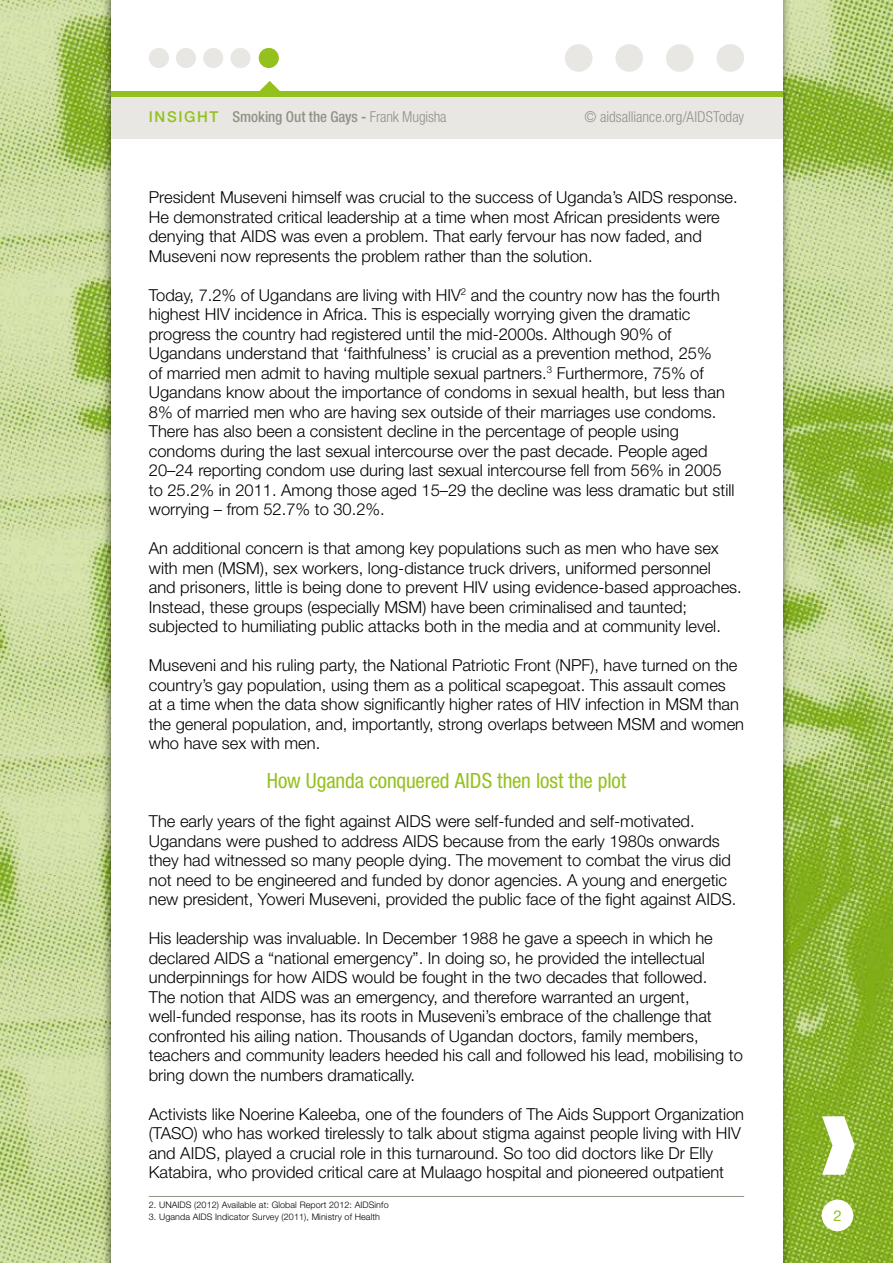
<style>
.page{position:relative;width:893px;height:1263px;background:#fff}
.page>*{position:absolute;margin:0;border:0;box-sizing:border-box;transform-origin:0 0}
.t1{font:condensed 21px "Helvetica Neue LT Pro";letter-spacing:-.01em;color:#95c11f}
.t2{font:300 16.5px/19.5px "Helvetica Neue LT Pro";color:#000}
.t3{font:500 condensed 15px "Helvetica Neue LT Pro";letter-spacing:-.005em;color:#939285}
.t4{font:300 condensed 15px "Helvetica Neue LT Pro";color:#939285}
.t5{font:15px "Helvetica Neue LT Pro";color:#95c11f}
.t6{font:300 9px "Helvetica Neue LT Pro";letter-spacing:.01em;color:#000}
.s1{font-stretch:normal;color:#95c11f}
.s2{font-weight:300}
</style>
<div class="page">
<img style="left:0;top:0;width:893px;height:1263px">
<div style="left:101px;top:0;width:691px;height:1263px;background:#000;opacity:.6"></div>
<div style="left:111px;top:0;width:671px;height:1263px;background:#fff"></div>
<div style="left:111px;top:97px;width:671px;height:41px;background:#e8e7e4"></div>
<div style="left:111px;top:92px;width:671px;height:5px;background:#95c11f"></div>
<div style="left:565px;top:44px;width:27px;height:28px;background:#e8e7e4;border-radius:50%"></div>
<div style="left:149px;top:48px;width:20px;height:20px;background:#e8e7e4;border-radius:50%"></div>
<div style="left:176px;top:48px;width:20px;height:20px;background:#e8e7e4;border-radius:50%"></div>
<div style="left:203px;top:48px;width:20px;height:20px;background:#e8e7e4;border-radius:50%"></div>
<div style="left:230px;top:48px;width:21px;height:20px;background:#e8e7e4;border-radius:50%"></div>
<div style="left:259px;top:48px;width:20px;height:20px;background:#95c11f;border-radius:50%"></div>
<svg style="left:259px;top:81px;width:22px;height:11px"></svg>
<svg style="left:822px;top:1116px;width:33px;height:59px"></svg>
<div style="left:822px;top:1199px;width:31px;height:32px;background:#fff;border-radius:50%"></div>
<div style="left:615px;top:44px;width:28px;height:28px;background:#e8e7e4;border-radius:50%"></div>
<div style="left:666px;top:44px;width:28px;height:28px;background:#e8e7e4;border-radius:50%"></div>
<div style="left:716px;top:44px;width:28px;height:28px;background:#e8e7e4;border-radius:50%"></div>
<hr style="left:149px;top:1196px;width:595px;height:1px;background:#939285">
<p class="t3" style="left:149px;top:107px;width:299px"><span class="s1">INSIGHT</span> Smoking Out the Gays - <span class="s2">Frank Mugisha</span></p>
<p class="t4" style="left:585px;top:108px;width:161px">© aidsalliance.org/AIDSToday</p>
<p class="t2" style="left:149px;top:187px;width:590px">President Museveni himself was crucial to the success of Uganda’s AIDS response.<br>He demonstrated critical leadership at a time when most African presidents were denying that AIDS was even a problem. That early fervour has now faded, and Museveni now represents the problem rather than the solution.</p>
<p class="t2" style="left:149px;top:285px;width:587px">Today, 7.2% of Ugandans are living with HIV<sup>2</sup> and the country now has the fourth highest HIV incidence in Africa. This is especially worrying given the dramatic progress the country had registered until the mid-2000s. Although 90% of Ugandans understand that ‘faithfulness’ is crucial as a prevention method, 25%<br>of married men admit to having multiple sexual partners.<sup>3</sup> Furthermore, 75% of Ugandans know about the importance of condoms in sexual health, but less than 8% of married men who are having sex outside of their marriages use condoms.<br>There has also been a consistent decline in the percentage of people using condoms during the last sexual intercourse over the past decade. People aged 20–24 reporting condom use during last sexual intercourse fell from 56% in 2005 to 25.2% in 2011. Among those aged 15–29 the decline was less dramatic but still worrying – from 52.7% to 30.2%.</p>
<p class="t2" style="left:149px;top:538px;width:594px">An additional concern is that among key populations such as men who have sex with men (MSM), sex workers, long-distance truck drivers, uniformed personnel and prisoners, little is being done to prevent HIV using evidence-based approaches.<br>Instead, these groups (especially MSM) have been criminalised and taunted; subjected to humiliating public attacks both in the media and at community level.</p>
<p class="t2" style="left:149px;top:655px;width:597px">Museveni and his ruling party, the National Patriotic Front (NPF), have turned on the country’s gay population, using them as a political scapegoat. This assault comes<br>at a time when the data show significantly higher rates of HIV infection in MSM than the general population, and, importantly, strong overlaps between MSM and women who have sex with men.</p>
<p class="t1" style="left:267px;top:769px;width:361px">How Uganda conquered AIDS then lost the plot</p>
<p class="t2" style="left:149px;top:811px;width:589px">The early years of the fight against AIDS were self-funded and self-motivated.<br>Ugandans were pushed to address AIDS because from the early 1980s onwards they had witnessed so many people dying. The movement to combat the virus did not need to be engineered and funded by donor agencies. A young and energetic new president, Yoweri Museveni, provided the public face of the fight against AIDS.</p>
<p class="t2" style="left:149px;top:928px;width:596px">His leadership was invaluable. In December 1988 he gave a speech in which he declared AIDS a “national emergency”. In doing so, he provided the intellectual underpinnings for how AIDS would be fought in the two decades that followed.<br>The notion that AIDS was an emergency, and therefore warranted an urgent, well-funded response, has its roots in Museveni’s embrace of the challenge that confronted his ailing nation. Thousands of Ugandan doctors, family members, teachers and community leaders heeded his call and followed his lead, mobilising to bring down the numbers dramatically.</p>
<p class="t2" style="left:149px;top:1104px;width:597px">Activists like Noerine Kaleeba, one of the founders of The Aids Support Organization (TASO) who has worked tirelessly to talk about stigma against people living with HIV and AIDS, played a crucial role in this turnaround. So too did doctors like Dr Elly Katabira, who provided critical care at Mulaago hospital and pioneered outpatient</p>
<p class="t6" style="left:149px;top:1200px;width:241px">2. UNAIDS (2012) Available at: Global Report 2012: AIDSinfo</p>
<p class="t6" style="left:149px;top:1212px;width:233px">3. Uganda AIDS Indicator Survey (2011), Ministry of Health</p>
<p class="t5" style="left:833px;top:1206px;width:10px">2</p>
</div>
